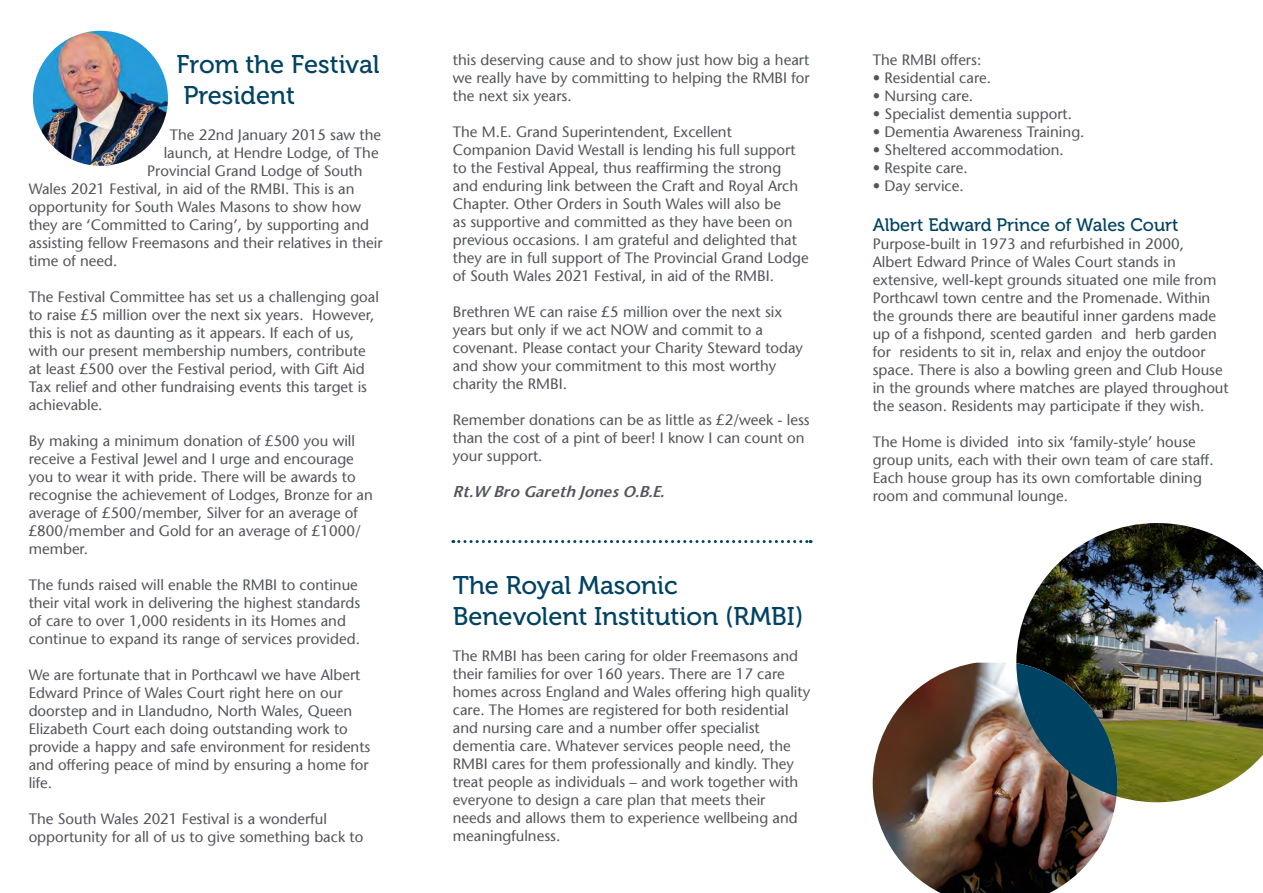
<style>
.page{position:relative;width:1263px;height:893px;background:#fff}
.page>*{position:absolute;margin:0;border:0;box-sizing:border-box;transform-origin:0 0}
.t1{font:25.5px/30.6px "Museo 500";color:#004262}
.t2{font:18px "Museo 500";color:#004262}
.t3{font:15px/18px "Stone Sans";color:#52555b}
.t4{font:italic 15px "Stone Sans Semi Boold";color:#52555b}
</style>
<div class="page">
<img style="left:1016px;top:523px;width:247px;height:279px">
<img style="left:873px;top:663px;width:244px;height:230px">
<img style="left:34px;top:32px;width:133px;height:133px">
<div style="left:15px;top:13px;width:171px;height:171px;border:18px solid #fff;border-radius:50%"></div>
<img style="left:1016px;top:663px;width:101px;height:133px">
<svg style="left:453px;top:540px;width:358px;height:3px"></svg>
<p class="t1" style="left:177px;top:49px;width:205px">From the Festival<br>President</p>
<p class="t3" style="left:170px;top:126px;width:213px">The 22nd January 2015 saw the</p>
<p class="t3" style="left:164px;top:144px;width:216px">launch, at Hendre Lodge, of The</p>
<p class="t3" style="left:147px;top:162px;width:217px">Provincial Grand Lodge of South</p>
<p class="t3" style="left:29px;top:180px;width:327px">Wales 2021 Festival, in aid of the RMBI. This is an</p>
<p class="t3" style="left:29px;top:198px;width:334px">opportunity for South Wales Masons to show how</p>
<p class="t3" style="left:29px;top:216px;width:342px">they are ‘Committed to Caring’, by supporting and</p>
<p class="t3" style="left:29px;top:234px;width:355px">assisting fellow Freemasons and their relatives in their</p>
<p class="t3" style="left:29px;top:252px;width:90px">time of need.</p>
<p class="t3" style="left:29px;top:288px;width:352px">The Festival Committee has set us a challenging goal to raise £5 million over the next six years. However, this is not as daunting as it appears. If each of us, with our present membership numbers, contribute at least £500 over the Festival period, with Gift Aid Tax relief and other fundraising events this target is achievable.</p>
<p class="t3" style="left:29px;top:432px;width:346px">By making a minimum donation of £500 you will receive a Festival Jewel and I urge and encourage you to wear it with pride. There will be awards to recognise the achievement of Lodges, Bronze for an average of £500/member, Silver for an average of £800/member and Gold for an average of £1000/ member.</p>
<p class="t3" style="left:29px;top:576px;width:333px">The funds raised will enable the RMBI to continue their vital work in delivering the highest standards of care to over 1,000 residents in its Homes and continue to expand its range of services provided.</p>
<p class="t3" style="left:29px;top:666px;width:343px">We are fortunate that in Porthcawl we have Albert Edward Prince of Wales Court right here on our doorstep and in Llandudno, North Wales, Queen Elizabeth Court each doing outstanding work to provide a happy and safe environment for residents and offering peace of mind by ensuring a home for life.</p>
<p class="t3" style="left:29px;top:810px;width:336px">The South Wales 2021 Festival is a wonderful opportunity for all of us to give something back to</p>
<p class="t3" style="left:453px;top:51px;width:358px;text-align:justify">this deserving cause and to show just how big a heart we really have by committing to helping the RMBI for the next six years.</p>
<p class="t3" style="left:453px;top:123px;width:357px">The M.E. Grand Superintendent, Excellent Companion David Westall is lending his full support to the Festival Appeal, thus reaffirming the strong and enduring link between the Craft and Royal Arch Chapter. Other Orders in South Wales will also be<br>as supportive and committed as they have been on previous occasions. I am grateful and delighted that they are in full support of The Provincial Grand Lodge of South Wales 2021 Festival, in aid of the RMBI.</p>
<p class="t3" style="left:453px;top:303px;width:352px">Brethren WE can raise £5 million over the next six years but only if we act NOW and commit to a covenant. Please contact your Charity Steward today and show your commitment to this most worthy charity the RMBI.</p>
<p class="t3" style="left:453px;top:411px;width:358px">Remember donations can be as little as £2/week - less than the cost of a pint of beer! I know I can count on your support.</p>
<p class="t4" style="left:453px;top:482px;width:218px">Rt.W Bro GarethJonesO.B.E.</p>
<p class="t1" style="left:453px;top:571px;width:352px">The Royal Masonic<br>Benevolent Institution (RMBI)</p>
<p class="t3" style="left:453px;top:647px;width:359px">The RMBI has been caring for older Freemasons and their families for over 160 years. There are 17 care homes across England and Wales offering high quality care. The Homes are registered for both residential and nursing care and a number offer specialist dementia care. Whatever services people need, the RMBI cares for them professionally and kindly. They treat people as individuals – and work together with everyone to design a care plan that meets their<br>needs and allows them to experience wellbeing and meaningfulness.</p>
<p class="t3" style="left:873px;top:51px;width:110px">The RMBI offers:</p>
<p class="t3" style="left:873px;top:69px;width:120px">• Residential care.</p>
<p class="t3" style="left:873px;top:87px;width:102px">• Nursing care.</p>
<p class="t3" style="left:873px;top:105px;width:201px">• Specialist dementia support.</p>
<p class="t3" style="left:873px;top:123px;width:213px">• Dementia Awareness Training.</p>
<p class="t3" style="left:873px;top:141px;width:193px">• Sheltered accommodation.</p>
<p class="t3" style="left:873px;top:159px;width:97px">• Respite care.</p>
<p class="t3" style="left:873px;top:177px;width:92px">• Day service.</p>
<p class="t2" style="left:873px;top:215px;width:307px">Albert Edward Prince of Wales Court</p>
<p class="t3" style="left:873px;top:234px;width:313px">Purpose-built in 1973 and refurbished in 2000,</p>
<p class="t3" style="left:873px;top:252px;width:357px">Albert Edward Prince of Wales Court stands in extensive, well-kept grounds situated one mile from Porthcawl town centre and the Promenade. Within the grounds there are beautiful inner gardens made up of a fishpond, scented garden and herb garden for residents to sit in, relax and enjoy the outdoor space. There is also a bowling green and Club House in the grounds where matches are played throughout the season. Residents may participate if they wish.</p>
<p class="t3" style="left:873px;top:432px;width:342px">The Home is divided into six ‘family-style’ house group units, each with their own team of care staff.<br>Each house group has its own comfortable dining room and communal lounge.</p>
</div>
